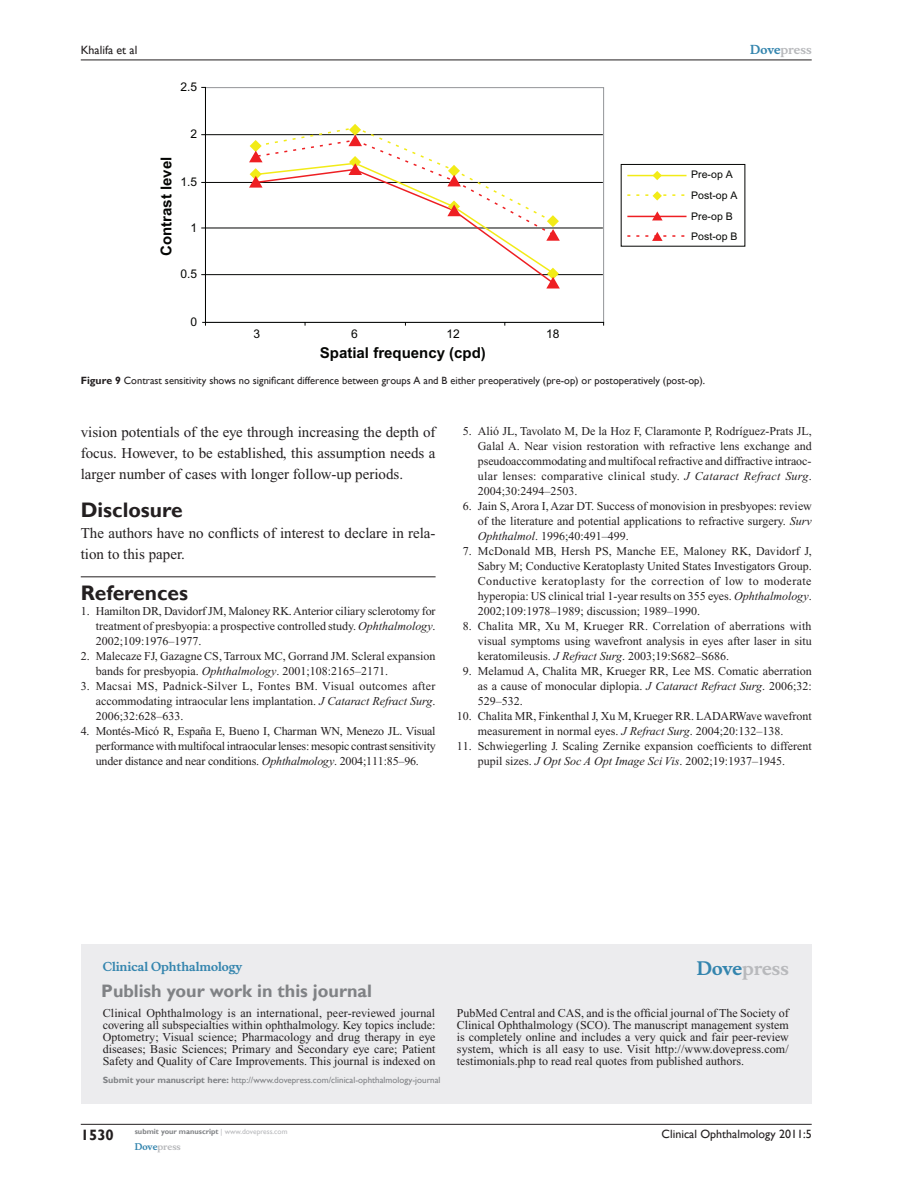
<style>
.page{position:relative;width:918px;height:1188px;background:#fff}
.page>*{position:absolute;margin:0;border:0;box-sizing:border-box;transform-origin:0 0}
.t1{font:700 21px "Gill Sans";color:#231f20}
.t2{font:700 18px "Gill Sans";color:#808285}
.t3{font:700 18px "Musee";color:#b8b9bc}
.t4{font:15px/21px "Times New Roman";color:#231f20;text-align:justify}
.t5{font:700 15px "Arial";color:#040503}
.t6{font:700 15px "Gill Sans";color:#231f20}
.t7{font:12px/15px "Times New Roman";color:#231f20;text-align:justify}
.t8{font:12px "Gill Sans";color:#231f20}
.t9{font:700 12px "Musee";color:#3485ae}
.t10{font:12px "Arial";color:#040503}
.t11{font:700 12px "Musee";color:#b8b9bc}
.t12{font:10.5px "Gill Sans";color:#231f20}
.t13{font:10.5px/20.5px "Arial";color:#040503}
.t14{font:9px "Gill Sans";color:#808285}
.t15{font:700 9px "Musee";color:#b8b9bc}
.t16{font:700 7.5px "Gill Sans";color:#808285}
.s1{color:#3485ae}
.s2{font-weight:700}
.s3{font-style:italic}
.s4{font-weight:400;color:#b8b9bc}
</style>
<div class="page">
<div style="left:81px;top:944px;width:731px;height:159px;background:#ececee"></div>
<hr style="left:81px;top:576px;width:355px;height:1px;background:#231f20">
<svg style="left:201px;top:87px;width:544px;height:239px"></svg>
<svg style="left:249px;top:124px;width:311px;height:165px"></svg>
<svg style="left:653px;top:171px;width:9px;height:9px"></svg>
<svg style="left:652px;top:211px;width:11px;height:9px"></svg>
<svg style="left:627px;top:191px;width:60px;height:10px"></svg>
<hr style="left:627px;top:175px;width:60px;height:1px;background:#f2eb17">
<svg style="left:627px;top:232px;width:60px;height:9px"></svg>
<hr style="left:627px;top:216px;width:60px;height:1px;background:#ee1f23">
<hr style="left:81px;top:1124px;width:731px;height:1px;background:#231f20">
<hr style="left:81px;top:60px;width:731px;height:1px;background:#231f20">
<p class="t8" style="left:81px;top:43px;width:58px">Khalifa et al</p>
<p class="t10" style="left:180px;top:80px;width:18px">2.5</p>
<p class="t5" style="left:157px;top:256px;width:101px;rotate:-90deg">Contrast level</p>
<p class="t10" style="left:190px;top:127px;width:8px">2</p>
<p class="t10" style="left:180px;top:175px;width:18px">1.5</p>
<p class="t10" style="left:190px;top:221px;width:8px">1</p>
<p class="t10" style="left:180px;top:267px;width:18px">0.5</p>
<p class="t11" style="left:750px;top:43px;width:63px"><span class="s1">Dove</span>press</p>
<p class="t13" style="left:691px;top:165px;width:48px">Pre-op A<br>Post-op A<br>Pre-op B<br>Post-op B</p>
<p class="t10" style="left:190px;top:315px;width:8px">0</p>
<p class="t10" style="left:254px;top:326px;width:8px">3</p>
<p class="t10" style="left:351px;top:326px;width:8px">6</p>
<p class="t10" style="left:446px;top:326px;width:15px">12</p>
<p class="t10" style="left:546px;top:326px;width:15px">18</p>
<p class="t5" style="left:320px;top:344px;width:167px">Spatial frequency (cpd)</p>
<p class="t12" style="left:81px;top:374px;width:626px"><span class="s2">Figure 9</span> Contrast sensitivity shows no significant difference between groups A and B either preoperatively (pre-op) or postoperatively (post-op).</p>
<p class="t4" style="left:81px;top:422px;width:356px">vision potentials of the eye through increasing the depth of focus. However, to be established, this assumption needs a larger number of cases with longer follow-up periods.</p>
<h1 class="t1" style="left:81px;top:498px;width:103px">Disclosure</h1>
<p class="t4" style="left:81px;top:523px;width:356px">The authors have no conflicts of interest to declare in rela&shy;tion to this paper.</p>
<h1 class="t1" style="left:81px;top:580px;width:109px">References</h1>
<p class="t7" style="left:96px;top:603px;width:341px;text-indent:-15px">1. Hamilton DR, Davidorf JM, Maloney RK. Anterior ciliary sclerotomy for treatment of presbyopia: a prospective controlled study. <span class="s3">Ophthalmology</span>.<br>2002;109:1976–1977.</p>
<p class="t7" style="left:96px;top:648px;width:341px;text-indent:-15px">2. Malecaze FJ, Gazagne CS, Tarroux MC, Gorrand JM. Scleral expansion bands for presbyopia. <span class="s3">Ophthalmology</span>. 2001;108:2165–2171.</p>
<p class="t7" style="left:96px;top:678px;width:341px;text-indent:-15px">3. Macsai MS, Padnick-Silver L, Fontes BM. Visual outcomes after accommodating intraocular lens implantation. <span class="s3">J Cataract Refract Surg</span>.<br>2006;32:628–633.</p>
<p class="t7" style="left:96px;top:723px;width:342px;text-indent:-15px">4. Montés-Micó R, España E, Bueno I, Charman WN, Menezo JL. Visual performance with multifocal intraocular lenses: mesopic contrast sensitivity under distance and near conditions. <span class="s3">Ophthalmology</span>. 2004;111:85–96.</p>
<p class="t7" style="left:478px;top:424px;width:335px;text-indent:-15px">5. Alió JL, Tavolato M, De la Hoz F, Claramonte P, Rodríguez-Prats JL, Galal A. Near vision restoration with refractive lens exchange and pseudoaccommodating and multifocal refractive and diffractive intraoc&shy;ular lenses: comparative clinical study. <span class="s3">J Cataract Refract Surg</span>.<br>2004;30:2494–2503.</p>
<p class="t7" style="left:478px;top:499px;width:335px;text-indent:-15px">6. Jain S, Arora I, Azar DT. Success of monovision in presbyopes: review of the literature and potential applications to refractive surgery. <span class="s3">Surv Ophthalmol</span>. 1996;40:491–499.</p>
<p class="t7" style="left:478px;top:544px;width:335px;text-indent:-15px">7. McDonald MB, Hersh PS, Manche EE, Maloney RK, Davidorf J, Sabry M; Conductive Keratoplasty United States Investigators Group.<br>Conductive keratoplasty for the correction of low to moderate hyperopia: US clinical trial 1-year results on 355 eyes. <span class="s3">Ophthalmology</span>.<br>2002;109:1978–1989; discussion; 1989–1990.</p>
<p class="t7" style="left:478px;top:619px;width:335px;text-indent:-15px">8. Chalita MR, Xu M, Krueger RR. Correlation of aberrations with visual symptoms using wavefront analysis in eyes after laser in situ keratomileusis. <span class="s3">J Refract Surg</span>. 2003;19:S682–S686.</p>
<p class="t7" style="left:478px;top:664px;width:335px;text-indent:-15px">9. Melamud A, Chalita MR, Krueger RR, Lee MS. Comatic aberration as a cause of monocular diplopia. <span class="s3">J Cataract Refract Surg</span>. 2006;32:<br>529–532.</p>
<p class="t7" style="left:478px;top:709px;width:336px;text-indent:-21px">10. Chalita MR, Finkenthal J, Xu M, Krueger RR. LADARWave wavefront measurement in normal eyes. <span class="s3">J Refract Surg</span>. 2004;20:132–138.</p>
<p class="t7" style="left:457px;top:739px;width:356px;text-align:center">11. Schwiegerling J. Scaling Zernike expansion coefficients to different pupil sizes. <span class="s3">J Opt Soc A Opt Image Sci Vis</span>. 2002;19:1937–1945.</p>
<p class="t9" style="left:103px;top:959px;width:141px">Clinical Ophthalmology</p>
<h2 class="t2" style="left:101px;top:980px;width:272px">Publish your work in this journal</h2>
<h2 class="t3" style="left:697px;top:958px;width:94px"><span class="s1">Dove</span>press</h2>
<p class="t7" style="left:103px;top:1007px;width:334px;line-height:12px">Clinical Ophthalmology is an international, peer-reviewed journal covering all subspecialties within ophthalmology. Key topics include:<br>Optometry; Visual science; Pharmacology and drug therapy in eye diseases; Basic Sciences; Primary and Secondary eye care; Patient Safety and Quality of Care Improvements. This journal is indexed on</p>
<p class="t7" style="left:457px;top:1007px;width:333px;line-height:12px">PubMed Central and CAS, and is the official journal of The Society of Clinical Ophthalmology (SCO). The manuscript management system is completely online and includes a very quick and fair peer-review system, which is all easy to use. Visit http://www.dovepress.com/ testimonials.php to read real quotes from published authors.</p>
<p class="t14" style="left:103px;top:1075px;width:339px"><span class="s2">Submit your manuscript here:</span> http://www.dovepress.com/clinical-ophthalmology-journal</p>
<p class="t6" style="left:81px;top:1126px;width:35px">1530</p>
<p class="t16" style="left:135px;top:1127px;width:154px">submit your manuscript <span class="s4">| www.dovepress.com</span></p>
<p class="t15" style="left:135px;top:1141px;width:48px"><span class="s1">Dove</span>press</p>
<p class="t8" style="left:662px;top:1127px;width:152px">Clinical Ophthalmology 2011:5</p>
</div>
